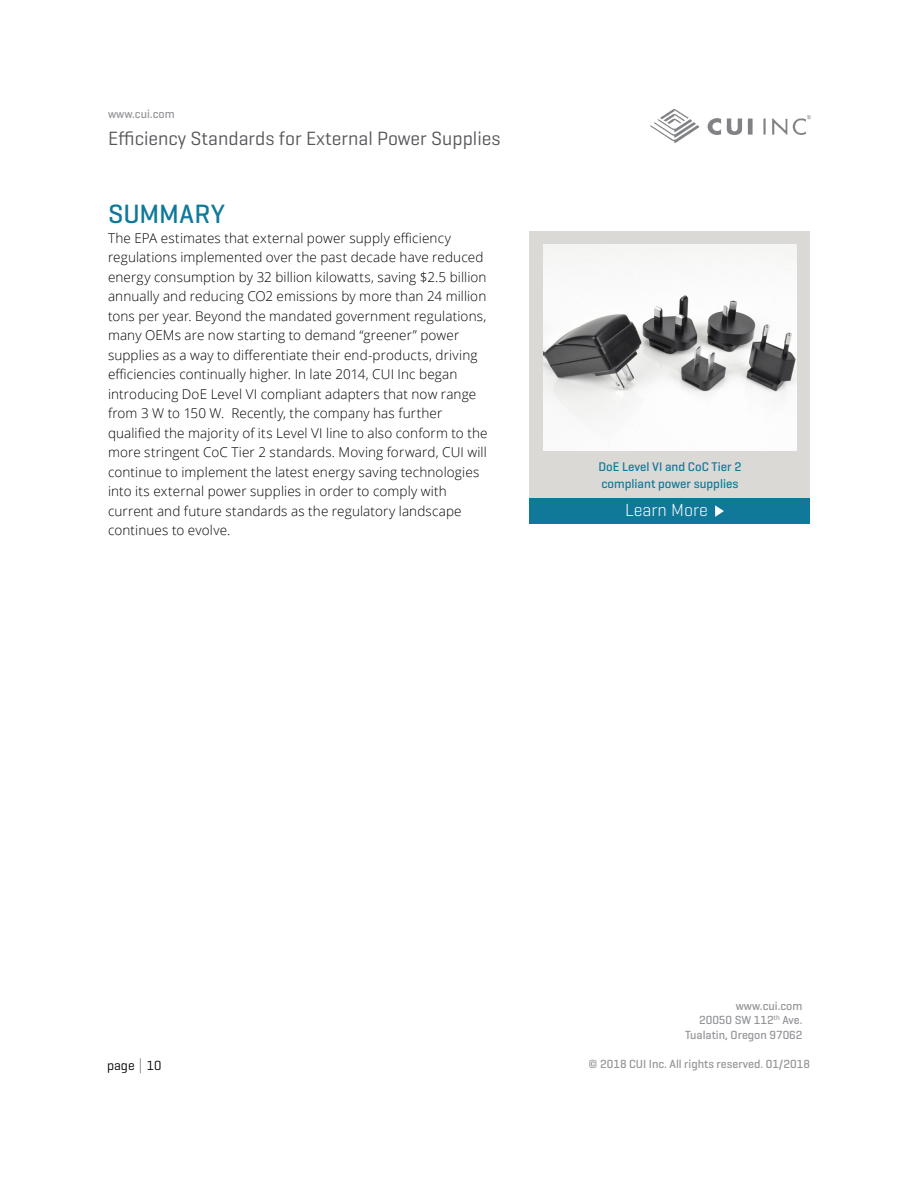
<style>
.page{position:relative;width:918px;height:1188px;background:#fff}
.page>*{position:absolute;margin:0;border:0;box-sizing:border-box;transform-origin:0 0}
.t1{font:500 27px "Geogrotesque";letter-spacing:.005em;color:#10799a}
.t2{font:19.5px "Geogrotesque";color:#56565a}
.t3{font:300 17.85px "Geogrotesque";color:#fff}
.t4{font:300 13.5px/19.5px "Open Sans";letter-spacing:.01em;color:#000}
.t5{font:13.5px "Geogrotesque";color:#000}
.t6{font:500 12.75px/16.6px "Geogrotesque";color:#10799a}
.t7{font:500 12px/14.4px "Geogrotesque";color:#939598;text-align:right}
</style>
<div class="page">
<svg style="left:140px;top:1058px;width:1px;height:15px"></svg>
<img style="left:651px;top:109px;width:160px;height:33px">
<div style="left:530px;top:231px;width:280px;height:267px;background:#dbd9d6"></div>
<div style="left:530px;top:498px;width:280px;height:26px;background:#10799a"></div>
<img style="left:544px;top:245px;width:252px;height:206px">
<svg style="left:715px;top:505px;width:9px;height:12px"></svg>
<p class="t7" style="left:108px;top:107px;width:68px">www.cui.com</p>
<h2 class="t2" style="left:108px;top:126px;width:394px">Efficiency Standards for External Power Supplies</h2>
<h1 class="t1" style="left:108px;top:197px;width:119px">SUMMARY</h1>
<p class="t4" style="left:108px;top:228px;width:381px">The EPA estimates that external power supply efficiency regulations implemented over the past decade have reduced energy consumption by 32 billion kilowatts, saving $2.5 billion annually and reducing CO2 emissions by more than 24 million tons per year. Beyond the mandated government regulations, many OEMs are now starting to demand “greener” power supplies as a way to differentiate their end-products, driving efficiencies continually higher. In late 2014, CUI Inc began introducing DoE Level VI compliant adapters that now range from 3 W to 150 W. Recently, the company has further qualified the majority of its Level VI line to also conform to the more stringent CoC Tier 2 standards. Moving forward, CUI will continue to implement the latest energy saving technologies into its external power supplies in order to comply with current and future standards as the regulatory landscape continues to evolve.</p>
<p class="t6" style="left:598px;top:459px;width:144px">DoE Level VI and CoC Tier 2 compliant power supplies</p>
<h3 class="t3" style="left:625px;top:499px;width:84px">Learn More</h3>
<p class="t5" style="left:107px;top:1057px;width:56px">page 10</p>
<p class="t7" style="left:685px;top:998px;width:119px">www.cui.com<br>20050 SW 112<sup>th</sup> Ave.<br>Tualatin, Oregon 97062</p>
<p class="t7" style="left:589px;top:1057px;width:223px">© 2018 CUI Inc. All rights reserved. 01/2018</p>
</div>
